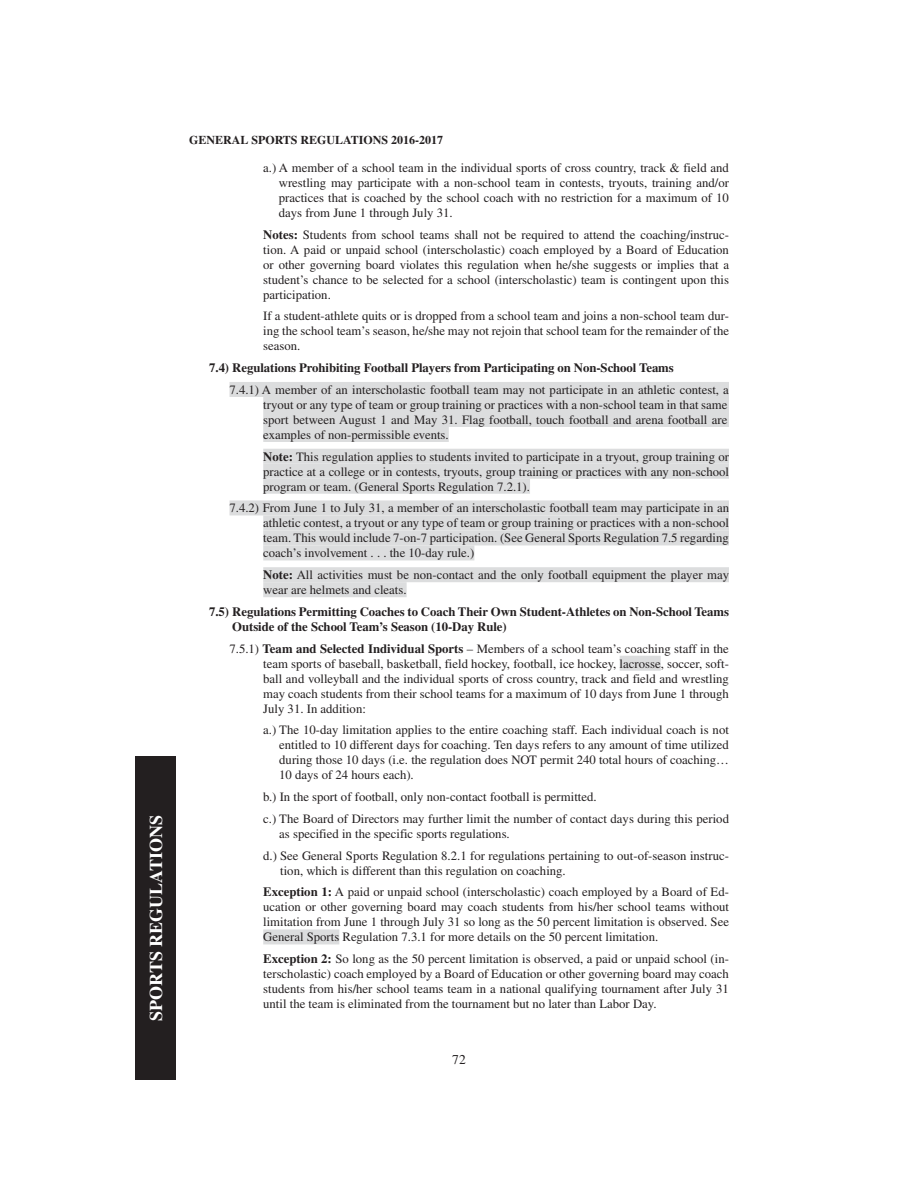
<style>
.page{position:relative;width:918px;height:1188px;background:#fff}
.page>*{position:absolute;margin:0;border:0;box-sizing:border-box;transform-origin:0 0}
.t1{font:700 18px "Times";color:#fff}
.t2{font:13.5px "Times";color:#231f20}
.t3{font:12.75px/15px "Times";color:#231f20;text-align:justify}
.t4{font:700 12.75px/15px "Times";letter-spacing:-.005em;color:#231f20}
.t5{font:700 12px "Times";color:#231f20}
.s1{font-weight:700}
</style>
<div class="page">
<div style="left:135px;top:756px;width:41px;height:324px;background:#231f20"></div>
<div style="left:230px;top:382px;width:499px;height:15px;background:#dcddde"></div>
<div style="left:263px;top:397px;width:466px;height:15px;background:#dcddde"></div>
<div style="left:263px;top:412px;width:466px;height:15px;background:#dcddde"></div>
<div style="left:263px;top:427px;width:186px;height:15px;background:#dcddde"></div>
<div style="left:263px;top:449px;width:466px;height:15px;background:#dcddde"></div>
<div style="left:263px;top:464px;width:466px;height:15px;background:#dcddde"></div>
<div style="left:263px;top:479px;width:267px;height:15px;background:#dcddde"></div>
<div style="left:230px;top:500px;width:499px;height:15px;background:#dcddde"></div>
<div style="left:263px;top:515px;width:466px;height:15px;background:#dcddde"></div>
<div style="left:263px;top:530px;width:466px;height:15px;background:#dcddde"></div>
<div style="left:263px;top:545px;width:211px;height:15px;background:#dcddde"></div>
<div style="left:263px;top:567px;width:466px;height:15px;background:#dcddde"></div>
<div style="left:263px;top:582px;width:144px;height:15px;background:#dcddde"></div>
<div style="left:620px;top:656px;width:41px;height:15px;background:#dcddde"></div>
<div style="left:263px;top:929px;width:76px;height:15px;background:#dcddde"></div>
<h1 class="t1" style="left:150px;top:1021px;width:207px;rotate:-90deg">SPORTS REGULATIONS</h1>
<p class="t5" style="left:189px;top:136px;width:256px">GENERAL SPORTS REGULATIONS 2016-2017</p>
<p class="t3" style="left:279px;top:161px;width:452px;text-indent:-16px">a.) A member of a school team in the individual sports of cross country, track &amp; field and wrestling may participate with a non-school team in contests, tryouts, training and/or practices that is coached by the school coach with no restriction for a maximum of 10 days from June 1 through July 31.</p>
<p class="t3" style="left:263px;top:228px;width:467px"><span class="s1">Notes:</span> Students from school teams shall not be required to attend the coaching/instruc&shy;tion. A paid or unpaid school (interscholastic) coach employed by a Board of Education or other governing board violates this regulation when he/she suggests or implies that a student’s chance to be selected for a school (interscholastic) team is contingent upon this participation.</p>
<p class="t3" style="left:263px;top:310px;width:467px">If a student-athlete quits or is dropped from a school team and joins a non-school team dur&shy;ing the school team’s season, he/she may not rejoin that school team for the remainder of the season.</p>
<p class="t4" style="left:209px;top:362px;width:466px">7.4) Regulations Prohibiting Football Players from Participating on Non-School Teams</p>
<p class="t3" style="left:263px;top:383px;width:467px;text-align:left;text-indent:-34px">7.4.1) A member of an interscholastic football team may not participate in an athletic contest, a tryout or any type of team or group training or practices with a non-school team in that same sport between August 1 and May 31. Flag football, touch football and arena football are examples of non-permissible events.</p>
<p class="t3" style="left:263px;top:450px;width:467px"><span class="s1">Note:</span> This regulation applies to students invited to participate in a tryout, group training or practice at a college or in contests, tryouts, group training or practices with any non-school program or team. (General Sports Regulation 7.2.1).</p>
<p class="t3" style="left:263px;top:502px;width:467px;text-indent:-34px">7.4.2) From June 1 to July 31, a member of an interscholastic football team may participate in an athletic contest, a tryout or any type of team or group training or practices with a non-school team. This would include 7-on-7 participation. (See General Sports Regulation 7.5 regarding coach’s involvement . . . the 10-day rule.)</p>
<p class="t3" style="left:263px;top:569px;width:467px"><span class="s1">Note:</span> All activities must be non-contact and the only football equipment the player may wear are helmets and cleats.</p>
<p class="t4" style="left:232px;top:605px;width:498px;text-indent:-23px">7.5) Regulations Permitting Coaches to Coach Their Own Student-Athletes on Non-School Teams<br>Outside of the School Team’s Season (10-Day Rule)</p>
<p class="t3" style="left:263px;top:642px;width:467px;text-indent:-34px">7.5.1) <span class="s1">Team and Selected Individual Sports</span> – Members of a school team’s coaching staff in the team sports of baseball, basketball, field hockey, football, ice hockey, lacrosse, soccer, soft&shy;ball and volleyball and the individual sports of cross country, track and field and wrestling may coach students from their school teams for a maximum of 10 days from June 1 through July 31. In addition:</p>
<p class="t3" style="left:279px;top:724px;width:451px;text-indent:-16px">a.) The 10-day limitation applies to the entire coaching staff. Each individual coach is not entitled to 10 different days for coaching. Ten days refers to any amount of time utilized during those 10 days (i.e. the regulation does NOT permit 240 total hours of coaching… 10 days of 24 hours each).</p>
<p class="t3" style="left:263px;top:787px;width:467px;line-height:21.8px">b.) In the sport of football, only non-contact football is permitted.<br>c.) The Board of Directors may further limit the number of contact days during this period</p>
<p class="t3" style="left:263px;top:824px;width:467px;line-height:21.8px;text-indent:16px">as specified in the specific sports regulations.<br>d.) See General Sports Regulation 8.2.1 for regulations pertaining to out-of-season instruc-</p>
<p class="t3" style="left:263px;top:861px;width:467px;line-height:21.8px;text-indent:17px">tion, which is different than this regulation on coaching.<br><span class="s1">Exception 1:</span> A paid or unpaid school (interscholastic) coach employed by a Board of Ed-</p>
<p class="t3" style="left:263px;top:901px;width:467px">ucation or other governing board may coach students from his/her school teams without limitation from June 1 through July 31 so long as the 50 percent limitation is observed. See General Sports Regulation 7.3.1 for more details on the 50 percent limitation.</p>
<p class="t3" style="left:263px;top:952px;width:467px"><span class="s1">Exception 2:</span> So long as the 50 percent limitation is observed, a paid or unpaid school (in&shy;terscholastic) coach employed by a Board of Education or other governing board may coach students from his/her school teams team in a national qualifying tournament after July 31 until the team is eliminated from the tournament but no later than Labor Day.</p>
<p class="t2" style="left:452px;top:1054px;width:15px">72</p>
</div>
